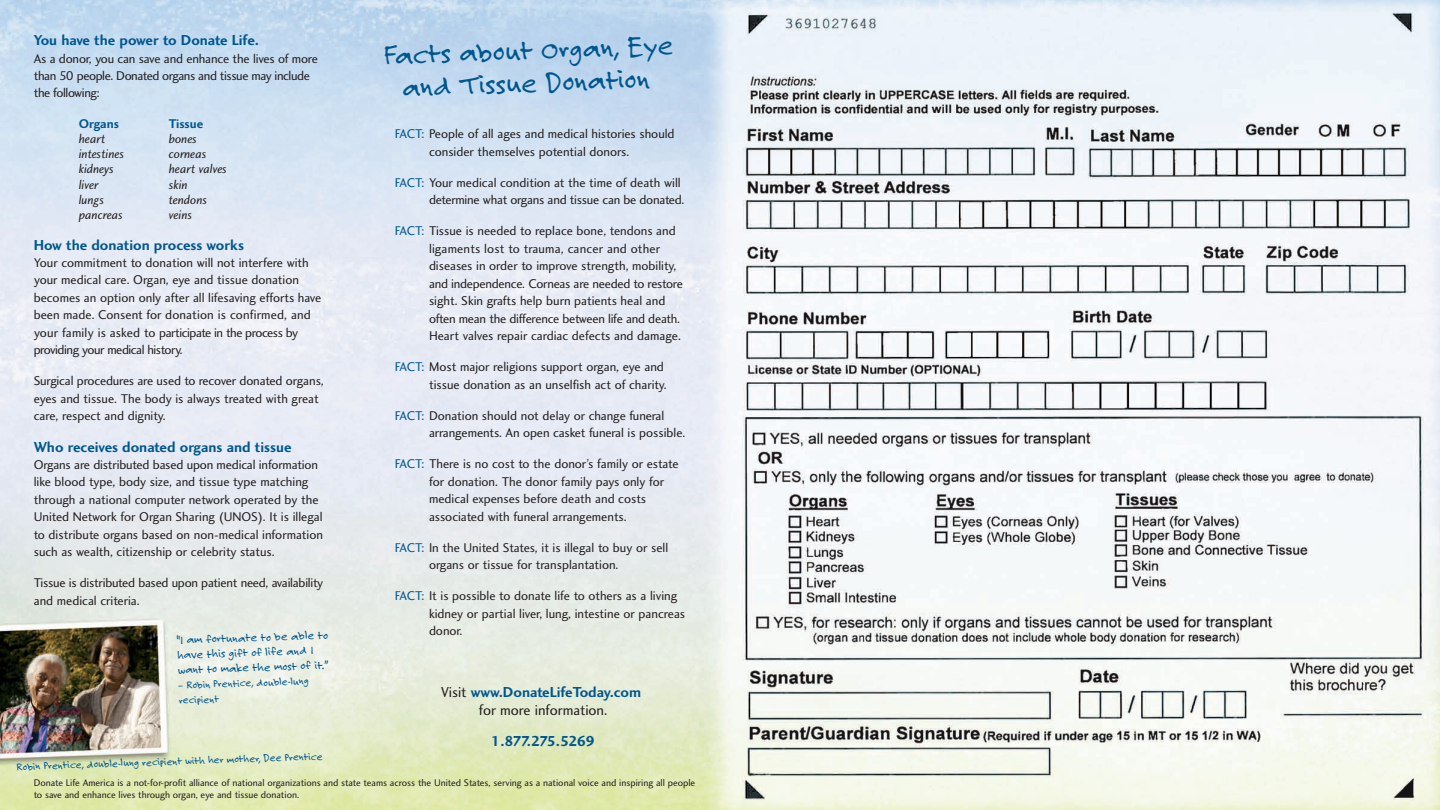
<style>
.page{position:relative;width:1440px;height:810px;background:#fff}
.page>*{position:absolute;margin:0;border:0;box-sizing:border-box;transform-origin:0 0}
.t1{font:30px/32.5px "Felt Tip Roman";color:#00578e;text-align:center}
.t2{font:15px "Charlotte Sans Bold Plain";color:#00578e}
.t3{font:15px "Charlotte Sans Book Plain";color:#231f20}
.t4{font:15px "Charlotte Sans Bold Plain";letter-spacing:-.05em;color:#00578e}
.t5{font:13.12px/17.5px "Charlotte Sans Book Plain";color:#231f20}
.t6{font:13.12px/17.5px "Charlotte Sans Book Plain";letter-spacing:-.02em;color:#231f20;text-align:right}
.t7{font:13.12px/17.5px "Charlotte Sans Book Plain";letter-spacing:-.03em;color:#231f20}
.t8{font:13.12px "Charlotte Sans Book Italic Plain";color:#231f20}
.t9{font:13.12px "Charlotte Sans Bold Plain";color:#00578e}
.t10{font:12.5px/15px "Felt Tip Roman";color:#00578e}
.t11{font:11.25px/15px "Felt Tip Roman";color:#00578e}
.t12{font:10px/12px "Charlotte Sans Book Plain";color:#231f20}
.s1{color:#00578e}
.s2{font-family:"Charlotte Sans Book Plain";color:#231f20}
</style>
<div class="page">
<img style="left:0;top:0;width:1440px;height:810px">
<p class="t2" style="left:34px;top:34px;width:227px">You have the power to Donate Life.</p>
<p class="t7" style="left:34px;top:51px;width:286px">As a donor, you can save and enhance the lives of more than 50 people. Donated organs and tissue may include the following:</p>
<p class="t9" style="left:79px;top:119px;width:42px">Organs</p>
<p class="t9" style="left:169px;top:119px;width:36px">Tissue</p>
<p class="t8" style="left:79px;top:134px;width:28px">heart</p>
<p class="t8" style="left:169px;top:134px;width:30px">bones</p>
<p class="t8" style="left:79px;top:149px;width:47px">intestines</p>
<p class="t8" style="left:169px;top:149px;width:39px">corneas</p>
<p class="t8" style="left:79px;top:164px;width:37px">kidneys</p>
<p class="t8" style="left:169px;top:164px;width:60px">heart valves</p>
<p class="t8" style="left:79px;top:179px;width:21px">liver</p>
<p class="t8" style="left:169px;top:179px;width:20px">skin</p>
<p class="t8" style="left:79px;top:194px;width:27px">lungs</p>
<p class="t8" style="left:169px;top:194px;width:40px">tendons</p>
<p class="t8" style="left:79px;top:209px;width:46px">pancreas</p>
<p class="t8" style="left:169px;top:209px;width:25px">veins</p>
<p class="t2" style="left:34px;top:239px;width:212px">How the donation process works</p>
<p class="t5" style="left:34px;top:255px;width:289px">Your commitment to donation will not interfere with your medical care. Organ, eye and tissue donation becomes an option only after all lifesaving efforts have been made. Consent for donation is confirmed, and your family is asked to participate in the process by providing your medical history.</p>
<p class="t5" style="left:34px;top:374px;width:292px">Surgical procedures are used to recover donated organs, eyes and tissue. The body is always treated with great care, respect and dignity.</p>
<p class="t2" style="left:34px;top:441px;width:259px">Who receives donated organs and tissue</p>
<p class="t5" style="left:34px;top:457px;width:291px">Organs are distributed based upon medical information like blood type, body size, and tissue type matching through a national computer network operated by the United Network for Organ Sharing (UNOS). It is illegal to distribute organs based on non-medical information such as wealth, citizenship or celebrity status.</p>
<p class="t6" style="left:34px;top:576px;width:291px;text-align:left">Tissue is distributed based upon patient need, availability and medical criteria.</p>
<p class="t10" style="left:177px;top:632px;width:153px;rotate:-2deg">"I am fortunate to be able to have this gift of life and I want to make the most of it.”</p>
<p class="t11" style="left:178px;top:677px;width:132px;rotate:-2deg">– Robin Prentice, double-lung recipient</p>
<h1 class="t1" style="left:383px;top:38px;width:291px;rotate:-2deg">Facts about Organ, Eye and Tissue Donation</h1>
<p class="t5" style="left:429px;top:126px;width:247px;text-indent:-34px"><span class="s1">FACT:</span> People of all ages and medical histories should consider themselves potential donors.</p>
<p class="t6" style="left:395px;top:175px;width:291px"><span class="s1">FACT:</span> Your medical condition at the time of death will determine what organs and tissue can be donated.</p>
<p class="t5" style="left:429px;top:223px;width:255px;text-indent:-34px"><span class="s1">FACT:</span> Tissue is needed to replace bone, tendons and ligaments lost to trauma, cancer and other diseases in order to improve strength, mobility, and independence. Corneas are needed to restore sight. Skin grafts help burn patients heal and often mean the difference between life and death.<br>Heart valves repair cardiac defects and damage.</p>
<p class="t5" style="left:395px;top:359px;width:273px;text-align:right"><span class="s1">FACT:</span> Most major religions support organ, eye and tissue donation as an unselfish act of charity.</p>
<p class="t5" style="left:429px;top:408px;width:258px;text-indent:-34px"><span class="s1">FACT:</span> Donation should not delay or change funeral arrangements. An open casket funeral is possible.</p>
<p class="t5" style="left:429px;top:456px;width:251px;text-indent:-34px"><span class="s1">FACT:</span> There is no cost to the donor’s family or estate for donation. The donor family pays only for medical expenses before death and costs associated with funeral arrangements.</p>
<p class="t5" style="left:429px;top:540px;width:241px;text-indent:-34px"><span class="s1">FACT:</span> In the United States, it is illegal to buy or sell organs or tissue for transplantation.</p>
<p class="t5" style="left:429px;top:588px;width:258px;text-indent:-34px"><span class="s1">FACT:</span> It is possible to donate life to others as a living kidney or partial liver, lung, intestine or pancreas donor.</p>
<p class="t2" style="left:441px;top:687px;width:202px"><span class="s2">Visit</span> www.DonateLifeToday.com</p>
<p class="t3" style="left:479px;top:704px;width:130px">for more information.</p>
<p class="t4" style="left:491px;top:735px;width:105px">1.877.275.5269</p>
<p class="t11" style="left:16px;top:759px;width:308px;rotate:-2deg">Robin Prentice, double-lung recipient with her mother, Dee Prentice</p>
<p class="t12" style="left:34px;top:778px;width:663px">Donate Life America is a not-for-profit alliance of national organizations and state teams across the United States, serving as a national voice and inspiring all people to save and enhance lives through organ, eye and tissue donation.</p>
</div>
